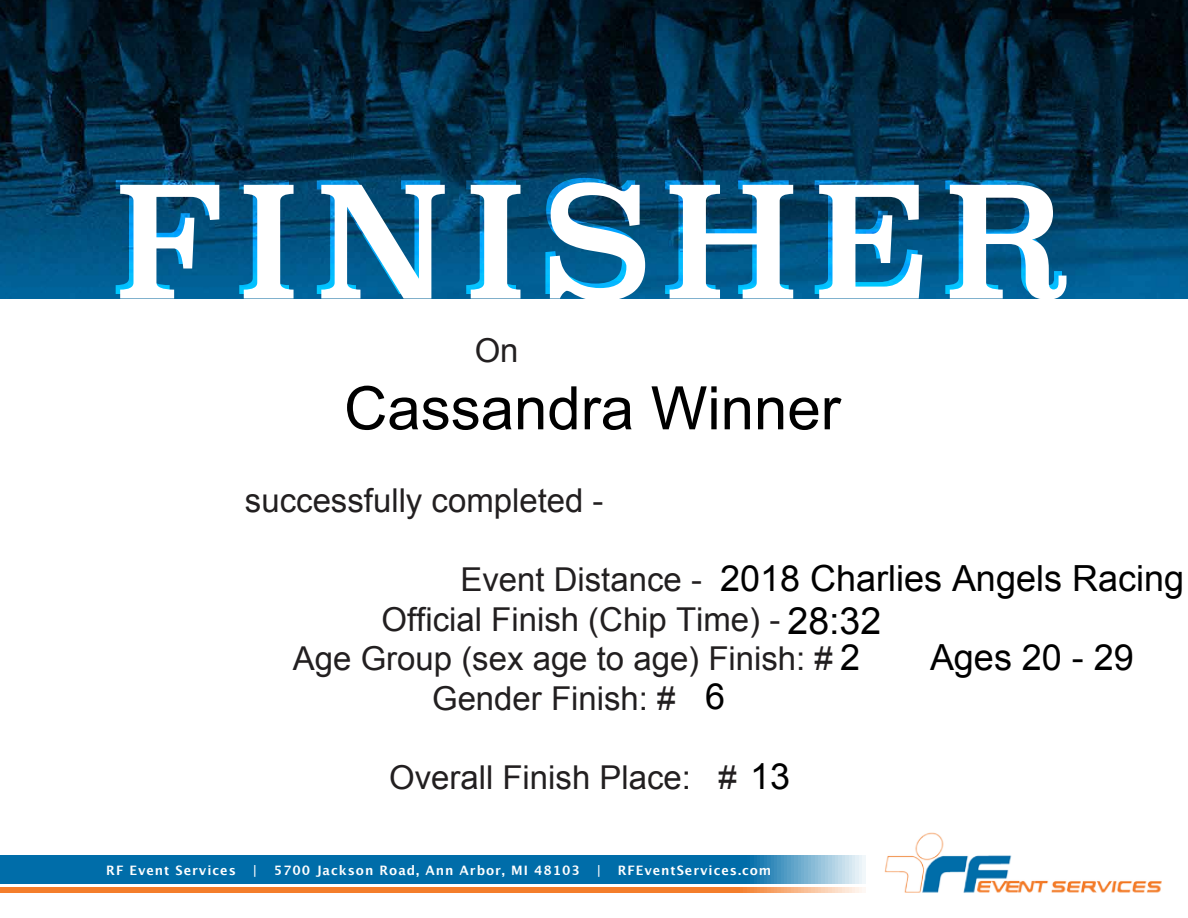
<style>
.page{position:relative;width:1188px;height:918px;background:#fff}
.page>*{position:absolute;margin:0;border:0;box-sizing:border-box;transform-origin:0 0}
.t1{font:153px "Superclarendon";letter-spacing:.1em;color:#fff}
.t2{font:60px "Arial";color:#000}
.t3{font:37.5px "Arial";color:#000}
.t4{font:36px "Arial";color:#000}
.t5{font:32.85px "Arial";color:#221f20}
.t6{font:700 13.05px "Lucida Grande";letter-spacing:.075em;color:#fff}
.s1{font-size:36px;color:#000}
</style>
<div class="page">
<img style="left:0;top:0;width:1188px;height:298px">
<img style="left:884px;top:832px;width:278px;height:61px">
<svg style="left:0;top:856px;width:865px;height:27px;background:#1076ae"></svg>
<svg style="left:0;top:887px;width:865px;height:5px;background:#f48739"></svg>
<h1 class="t1" style="left:110px;top:135px;width:957px">FINISHER</h1>
<p class="t5" style="left:475px;top:328px;width:45px">On</p>
<h2 class="t2" style="left:344px;top:375px;width:498px">Cassandra Winner</h2>
<p class="t5" style="left:245px;top:479px;width:360px">successfully completed -</p>
<p class="t4" style="left:720px;top:558px;width:466px">2018 Charlies Angels Racing</p>
<p class="t5" style="left:460px;top:558px;width:243px">Event Distance -</p>
<p class="t5" style="left:382px;top:598px;width:400px">Official Finish (Chip Time) -</p>
<p class="t5" style="left:293px;top:637px;width:569px">Age Group (sex age to age) Finish: # <span class="s1">2</span></p>
<p class="t5" style="left:432px;top:677px;width:245px">Gender Finish: #</p>
<p class="t3" style="left:788px;top:600px;width:95px">28:32</p>
<p class="t4" style="left:930px;top:638px;width:205px">Ages 20 - 29</p>
<p class="t4" style="left:705px;top:677px;width:22px">6</p>
<p class="t5" style="left:389px;top:756px;width:402px">Overall Finish Place: # <span class="s1">13</span></p>
<p class="t6" style="left:106px;top:860px;width:131px">RF Event Services</p>
<p class="t6" style="left:252px;top:860px;width:6px">|</p>
<p class="t6" style="left:274px;top:860px;width:308px">5700 Jackson Road, Ann Arbor, MI 48103</p>
<p class="t6" style="left:596px;top:860px;width:6px">|</p>
<p class="t6" style="left:618px;top:860px;width:155px">RFEventServices.com</p>
</div>
